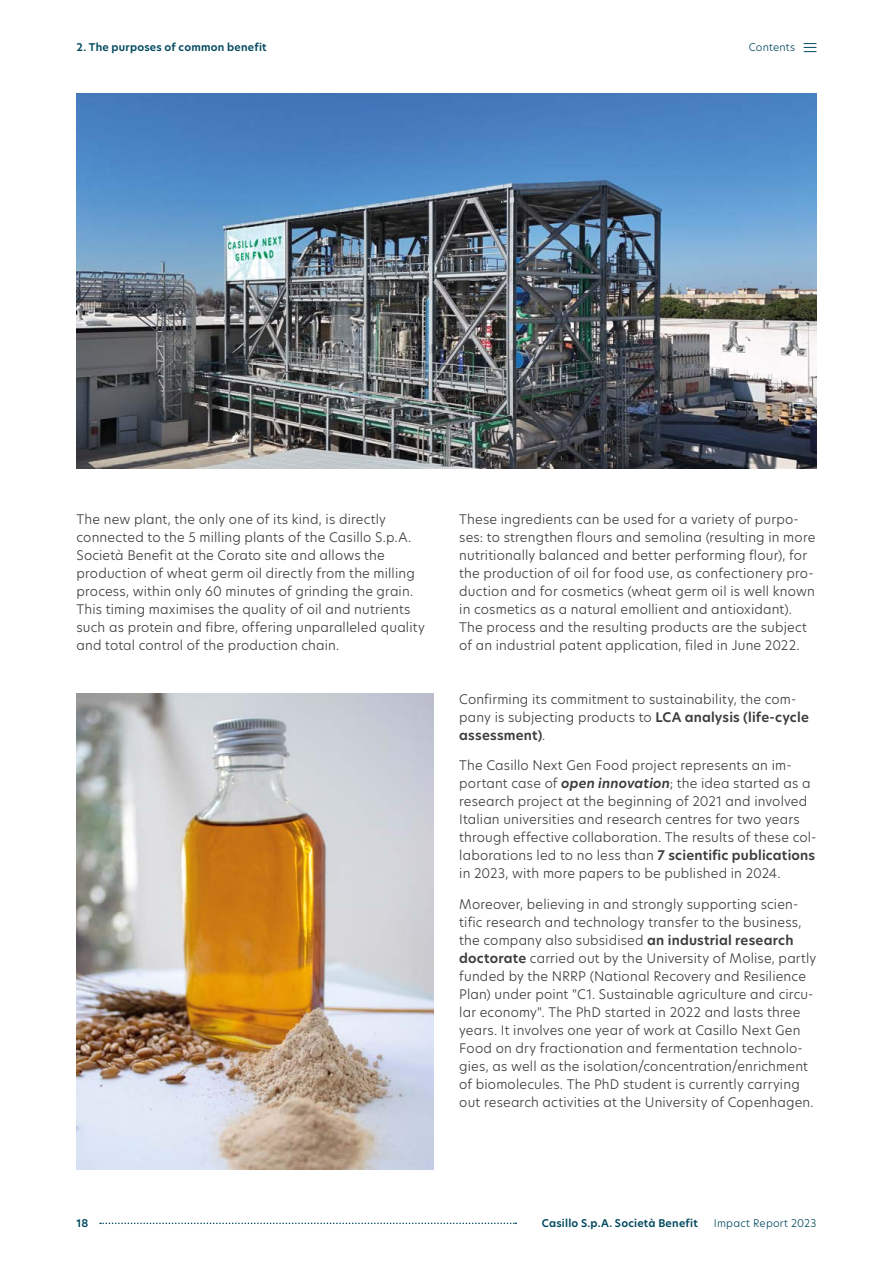
<style>
.page{position:relative;width:893px;height:1263px;background:#fff}
.page>*{position:absolute;margin:0;border:0;box-sizing:border-box;transform-origin:0 0}
.t1{font:300 13.05px/18px "New Hero";letter-spacing:.01em;color:#3c3c3b}
.t2{font:600 10.5px "New Hero";letter-spacing:.02em;color:#00485f}
.t3{font:300 10.5px "New Hero";letter-spacing:.025em;color:#00485f}
.s1{font-weight:600}
.s2{font-weight:600;font-style:italic}
</style>
<div class="page">
<img style="left:77px;top:693px;width:357px;height:476px">
<img style="left:77px;top:94px;width:739px;height:374px">
<svg style="left:100px;top:1222px;width:416px;height:2px"></svg>
<svg style="left:804px;top:43px;width:12px;height:9px"></svg>
<p class="t2" style="left:77px;top:40px;width:192px">2. The purposes of common benefit</p>
<p class="t3" style="left:749px;top:40px;width:48px">Contents</p>
<p class="t1" style="left:77px;top:510px;width:350px">The new plant, the only one of its kind, is directly connected to the 5 milling plants of the Casillo S.p.A.<br>Società Benefit at the Corato site and allows the production of wheat germ oil directly from the milling process, within only 60 minutes of grinding the grain.<br>This timing maximises the quality of oil and nutrients such as protein and fibre, offering unparalleled quality and total control of the production chain.</p>
<p class="t1" style="left:459px;top:510px;width:358px">These ingredients can be used for a variety of purpo&shy;ses: to strengthen flours and semolina (resulting in more nutritionally balanced and better performing flour), for the production of oil for food use, as confectionery pro&shy;duction and for cosmetics (wheat germ oil is well known in cosmetics as a natural emollient and antioxidant).<br>The process and the resulting products are the subject of an industrial patent application, filed in June 2022.</p>
<p class="t1" style="left:459px;top:689px;width:351px">Confirming its commitment to sustainability, the com&shy;pany is subjecting products to <span class="s1">LCA analysis (life-cycle assessment)</span>.</p>
<p class="t1" style="left:459px;top:756px;width:359px">The Casillo Next Gen Food project represents an im&shy;portant case of <span class="s2">open innovation</span>; the idea started as a research project at the beginning of 2021 and involved Italian universities and research centres for two years through effective collaboration. The results of these col&shy;laborations led to no less than <span class="s1">7 scientific publications </span>in 2023, with more papers to be published in 2024.</p>
<p class="t1" style="left:459px;top:895px;width:359px">Moreover, believing in and strongly supporting scien&shy;tific research and technology transfer to the business, the company also subsidised <span class="s1">an industrial research doctorate</span> carried out by the University of Molise, partly funded by the NRRP (National Recovery and Resilience Plan) under point "C1. Sustainable agriculture and circu&shy;lar economy". The PhD started in 2022 and lasts three years. It involves one year of work at Casillo Next Gen Food on dry fractionation and fermentation technolo&shy;gies, as well as the isolation/concentration/enrichment of biomolecules. The PhD student is currently carrying out research activities at the University of Copenhagen.</p>
<p class="t2" style="left:77px;top:1216px;width:13px">18</p>
<p class="t2" style="left:542px;top:1216px;width:157px">Casillo S.p.A. Società Benefit</p>
<p class="t3" style="left:714px;top:1216px;width:104px">Impact Report 2023</p>
</div>
